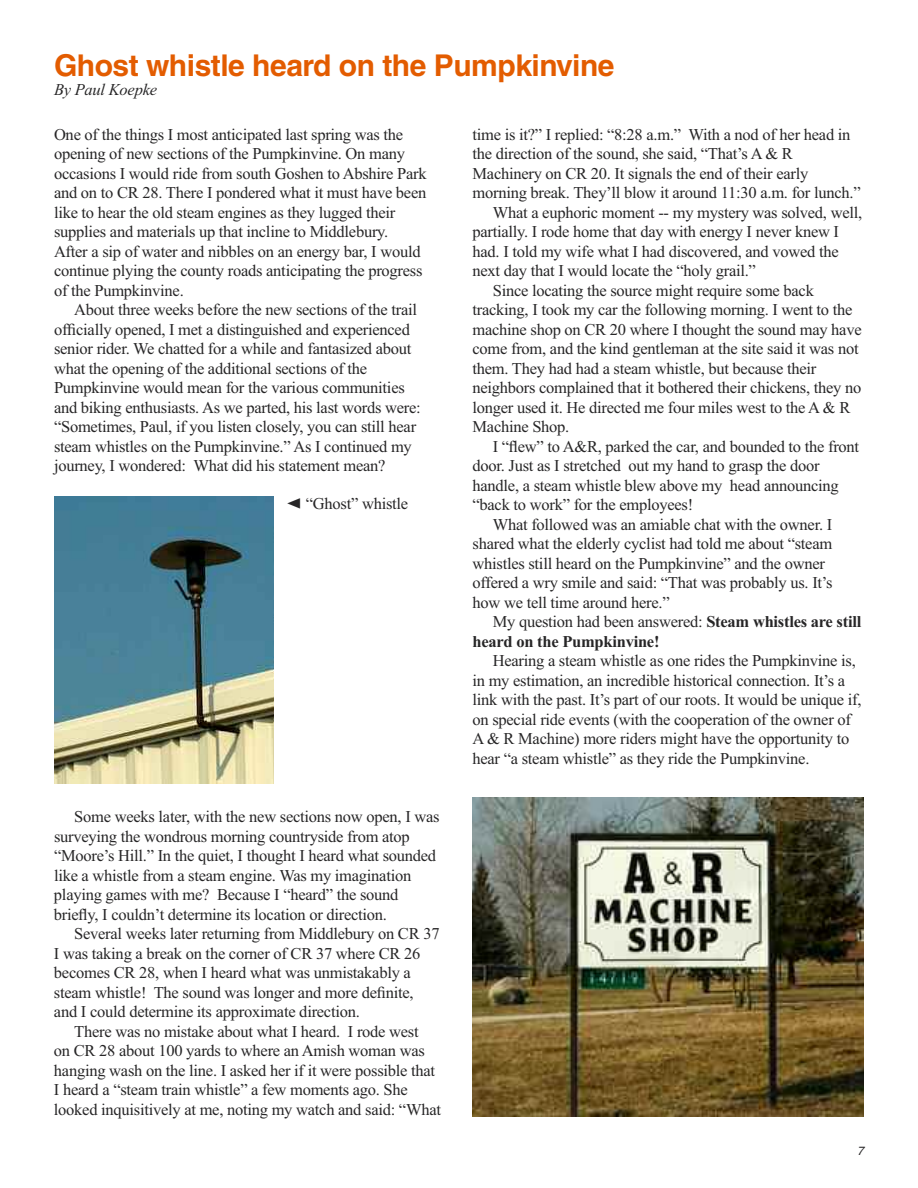
<style>
.page{position:relative;width:918px;height:1188px;background:#fff}
.page>*{position:absolute;margin:0;border:0;box-sizing:border-box;transform-origin:0 0}
.t1{font:700 30px "Helvetica";letter-spacing:-.015em;color:#e35c00}
.t2{font:16.5px/19.5px "Times New Roman";letter-spacing:-.015em;color:#272627}
.t3{font:700 16.5px "Times New Roman";letter-spacing:-.015em;color:#272627}
.t4{font:italic 16.5px "Times New Roman";letter-spacing:-.015em;color:#272627}
.t5{font:italic 12px "Helvetica";color:#272627}
.s1{font-weight:700}
</style>
<div class="page">
<img style="left:472px;top:797px;width:392px;height:320px">
<img style="left:54px;top:496px;width:220px;height:288px">
<h1 class="t1" style="left:54px;top:54px;width:562px">Ghost whistle heard on the Pumpkinvine</h1>
<p class="t4" style="left:54px;top:80px;width:105px">By Paul Koepke</p>
<p class="t2" style="left:473px;top:124px;width:379px">time is it?” I replied: “8:28 a.m.” With a nod of her head in</p>
<p class="t2" style="left:473px;top:144px;width:322px">the direction of the sound, she said, “That’s A &amp; R</p>
<p class="t2" style="left:473px;top:163px;width:337px">Machinery on CR 20. It signals the end of their early</p>
<p class="t2" style="left:473px;top:183px;width:390px">morning break. They’ll blow it around 11:30 a.m. for lunch.”</p>
<p class="t2" style="left:493px;top:202px;width:371px">What a euphoric moment -- my mystery was solved, well,</p>
<p class="t2" style="left:473px;top:222px;width:368px">partially. I rode home that day with energy I never knew I</p>
<p class="t2" style="left:473px;top:241px;width:368px">had. I told my wife what I had discovered, and vowed the</p>
<p class="t2" style="left:473px;top:261px;width:285px">next day that I would locate the “holy grail.”</p>
<p class="t2" style="left:493px;top:280px;width:323px">Since locating the source might require some back</p>
<p class="t2" style="left:473px;top:300px;width:381px">tracking, I took my car the following morning. I went to the</p>
<p class="t2" style="left:473px;top:319px;width:391px">machine shop on CR 20 where I thought the sound may have</p>
<p class="t2" style="left:473px;top:339px;width:388px">come from, and the kind gentleman at the site said it was not</p>
<p class="t2" style="left:473px;top:358px;width:345px">them. They had had a steam whistle, but because their</p>
<p class="t2" style="left:473px;top:378px;width:390px">neighbors complained that it bothered their chickens, they no</p>
<p class="t2" style="left:473px;top:397px;width:379px">longer used it. He directed me four miles west to the A &amp; R</p>
<p class="t2" style="left:473px;top:417px;width:98px">Machine Shop.</p>
<p class="t2" style="left:493px;top:436px;width:368px">I “flew” to A&amp;R, parked the car, and bounded to the front</p>
<p class="t2" style="left:473px;top:456px;width:349px">door. Just as I stretched out my hand to grasp the door</p>
<p class="t2" style="left:473px;top:475px;width:368px">handle, a steam whistle blew above my head announcing</p>
<p class="t2" style="left:473px;top:495px;width:222px">“back to work” for the employees!</p>
<p class="t2" style="left:493px;top:514px;width:341px">What followed was an amiable chat with the owner. I</p>
<p class="t2" style="left:473px;top:534px;width:361px">shared what the elderly cyclist had told me about “steam</p>
<p class="t2" style="left:473px;top:553px;width:354px">whistles still heard on the Pumpkinvine” and the owner</p>
<p class="t2" style="left:473px;top:573px;width:362px">offered a wry smile and said: “That was probably us. It’s</p>
<p class="t2" style="left:473px;top:592px;width:199px">how we tell time around here.”</p>
<p class="t2" style="left:493px;top:612px;width:370px">My question had been answered: <span class="s1">Steam whistles are still</span></p>
<p class="t3" style="left:473px;top:632px;width:189px">heard on the Pumpkinvine!</p>
<p class="t2" style="left:473px;top:651px;width:391px;text-indent:20px">Hearing a steam whistle as one rides the Pumpkinvine is, in my estimation, an incredible historical connection. It’s a link with the past. It’s part of our roots. It would be unique if, on special ride events (with the cooperation of the owner of A &amp; R Machine) more riders might have the opportunity to hear “a steam whistle” as they ride the Pumpkinvine.</p>
<p class="t2" style="left:54px;top:124px;width:374px">One of the things I most anticipated last spring was the opening of new sections of the Pumpkinvine. On many occasions I would ride from south Goshen to Abshire Park and on to CR 28. There I pondered what it must have been like to hear the old steam engines as they lugged their supplies and materials up that incline to Middlebury.<br>After a sip of water and nibbles on an energy bar, I would continue plying the county roads anticipating the progress of the Pumpkinvine.</p>
<p class="t2" style="left:54px;top:300px;width:368px;text-indent:20px">About three weeks before the new sections of the trail officially opened, I met a distinguished and experienced senior rider. We chatted for a while and fantasized about what the opening of the additional sections of the Pumpkinvine would mean for the various communities and biking enthusiasts. As we parted, his last words were: “Sometimes, Paul, if you listen closely, you can still hear steam whistles on the Pumpkinvine.” As I continued my journey, I wondered: What did his statement mean?</p>
<p class="t2" style="left:306px;top:494px;width:104px">“Ghost” whistle</p>
<p class="t2" style="left:54px;top:807px;width:387px;text-indent:20px">Some weeks later, with the new sections now open, I was surveying the wondrous morning countryside from atop “Moore’s Hill.” In the quiet, I thought I heard what sounded like a whistle from a steam engine. Was my imagination playing games with me? Because I “heard” the sound briefly, I couldn’t determine its location or direction.</p>
<p class="t2" style="left:54px;top:924px;width:387px;text-indent:20px">Several weeks later returning from Middlebury on CR 37<br>I was taking a break on the corner of CR 37 where CR 26 becomes CR 28, when I heard what was unmistakably a steam whistle! The sound was longer and more definite, and I could determine its approximate direction.</p>
<p class="t2" style="left:54px;top:1021px;width:389px;text-indent:20px">There was no mistake about what I heard. I rode west<br>on CR 28 about 100 yards to where an Amish woman was hanging wash on the line. I asked her if it were possible that I heard a “steam train whistle” a few moments ago. She looked inquisitively at me, noting my watch and said: “What</p>
<p class="t5" style="left:857px;top:1146px;width:8px">7</p>
</div>
